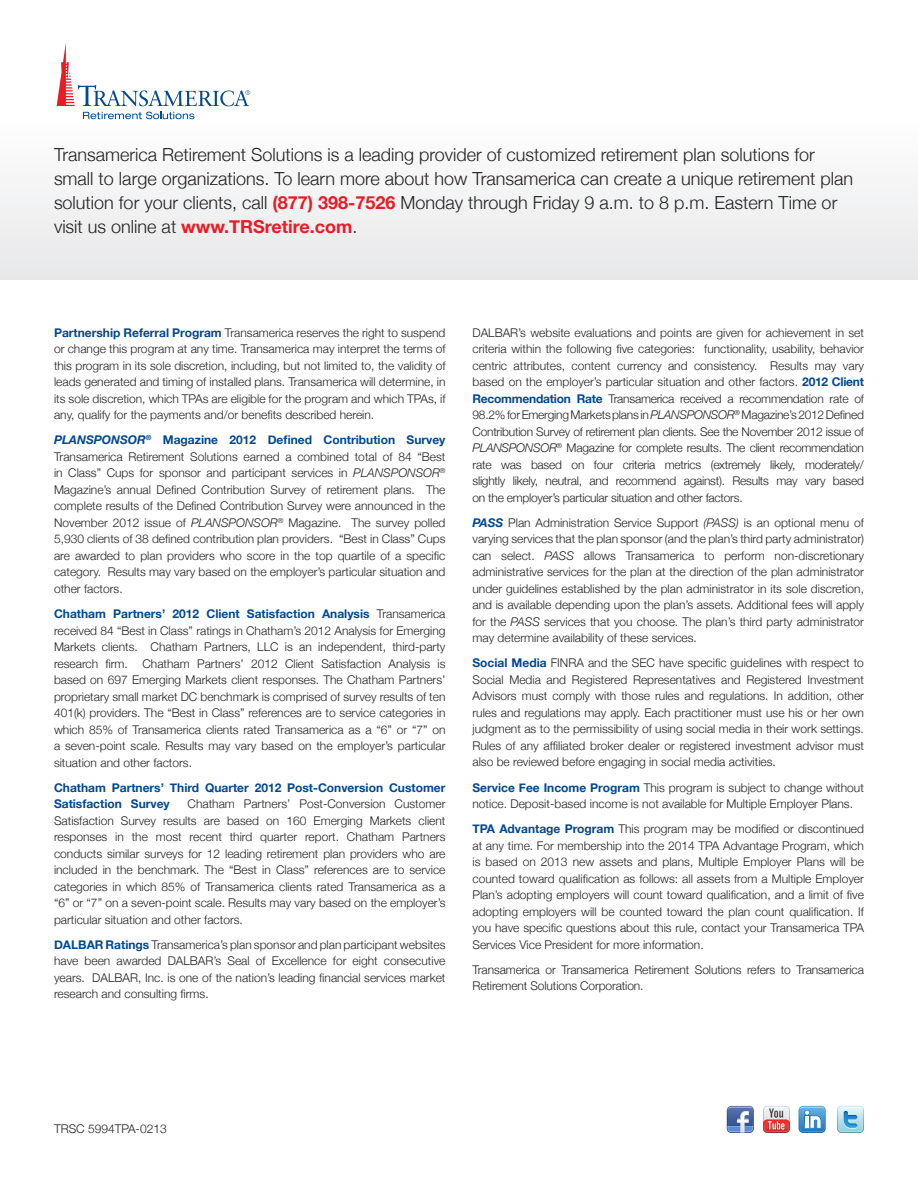
<style>
.page{position:relative;width:918px;height:1188px;background:#fff}
.page>*{position:absolute;margin:0;border:0;box-sizing:border-box;transform-origin:0 0}
.disclosure{font:300 18px/24px "Helvetica Neue";color:#231f20}
.disclosure-2{font:300 12px/16.5px "Helvetica Neue";color:#231f20;text-align:justify}
.disclosure_head{font:300 12px/16.5px "Helvetica Neue";color:#231f20;text-align:justify}
.disclosure-3{font:700 12px/16.5px "Helvetica Neue";color:#014890}
.s1{font-weight:700;color:#e71c25}
.s2{font-weight:700;color:#014890}
.s3{font-weight:700;font-style:italic;color:#014890}
.s4{font-style:italic}
</style>
<div class="page">
<div style="left:0;top:0;width:918px;height:280px;background:linear-gradient(to bottom,#fff,#ebebed)"></div>
<svg style="left:57px;top:44px;width:193px;height:62px"></svg>
<svg style="left:83px;top:112px;width:112px;height:7px"></svg>
<svg style="left:763px;top:1106px;width:27px;height:27px"></svg>
<svg style="left:727px;top:1106px;width:27px;height:27px"></svg>
<svg style="left:799px;top:1106px;width:27px;height:27px"></svg>
<svg style="left:837px;top:1106px;width:27px;height:27px"></svg>
<p class="disclosure" style="left:54px;top:142px;width:801px">Transamerica Retirement Solutions is a leading provider of customized retirement plan solutions for small to large organizations. To learn more about how Transamerica can create a unique retirement plan solution for your clients, call <span class="s1">(877) 398-7526</span> Monday through Friday 9 a.m. to 8 p.m. Eastern Time or visit us online at <span class="s1">www.TRSretire.com</span>.</p>
<p class="disclosure-2" style="left:54px;top:324px;width:393px"><span class="s2">Partnership Referral Program</span> Transamerica reserves the right to suspend or change this program at any time. Transamerica may interpret the terms of this program in its sole discretion, including, but not limited to, the validity of leads generated and timing of installed plans. Transamerica will determine, in its sole discretion, which TPAs are eligible for the program and which TPAs, if any, qualify for the payments and/or benefits described herein.</p>
<p class="disclosure-2" style="left:54px;top:431px;width:393px"><span class="s3">PLANSPONSOR</span><sup>®</sup> <span class="s2">Magazine 2012 Defined Contribution Survey </span>Transamerica Retirement Solutions earned a combined total of 84 “Best in Class” Cups for sponsor and participant services in <span class="s4">PLANSPONSOR</span><sup>® </sup>Magazine’s annual Defined Contribution Survey of retirement plans. The complete results of the Defined Contribution Survey were announced in the November 2012 issue of <span class="s4">PLANSPONSOR</span><sup>®</sup> Magazine. The survey polled 5,930 clients of 38 defined contribution plan providers. “Best in Class” Cups are awarded to plan providers who score in the top quartile of a specific category. Results may vary based on the employer’s particular situation and other factors.</p>
<p class="disclosure-2" style="left:54px;top:605px;width:393px"><span class="s2">Chatham Partners’ 2012 Client Satisfaction Analysis</span> Transamerica received 84 “Best in Class” ratings in Chatham’s 2012 Analysis for Emerging Markets clients. Chatham Partners, LLC is an independent, third-party research firm. Chatham Partners’ 2012 Client Satisfaction Analysis is based on 697 Emerging Markets client responses. The Chatham Partners’ proprietary small market DC benchmark is comprised of survey results of ten 401(k) providers. The “Best in Class” references are to service categories in which 85% of Transamerica clients rated Transamerica as a “6” or “7” on a seven-point scale. Results may vary based on the employer’s particular situation and other factors.</p>
<p class="disclosure-3" style="left:54px;top:779px;width:393px">Chatham Partners’ Third Quarter 2012 Post-Conversion Customer<br>Satisfaction Survey</p>
<p class="disclosure-2" style="left:54px;top:795px;width:393px;text-indent:134px">Chatham Partners’ Post-Conversion Customer Satisfaction Survey results are based on 160 Emerging Markets client responses in the most recent third quarter report. Chatham Partners conducts similar surveys for 12 leading retirement plan providers who are included in the benchmark. The “Best in Class” references are to service categories in which 85% of Transamerica clients rated Transamerica as a “6” or “7” on a seven-point scale. Results may vary based on the employer’s particular situation and other factors.</p>
<p class="disclosure-2" style="left:54px;top:936px;width:393px"><span class="s2">DALBAR Ratings</span> Transamerica’s plan sponsor and plan participant websites have been awarded DALBAR’s Seal of Excellence for eight consecutive years. DALBAR, Inc. is one of the nation’s leading financial services market research and consulting firms.</p>
<p class="disclosure-2" style="left:472px;top:323px;width:393px">DALBAR’s website evaluations and points are given for achievement in set criteria within the following five categories: functionality, usability, behavior centric attributes, content currency and consistency. Results may vary based on the employer’s particular situation and other factors. <span class="s2">2012 Client Recommendation Rate</span> Transamerica received a recommendation rate of 98.2% for Emerging Markets plans in <span class="s4">PLANSPONSOR</span><sup>®</sup> Magazine’s 2012 Defined Contribution Survey of retirement plan clients. See the November 2012 issue of <span class="s4">PLANSPONSOR</span><sup>®</sup> Magazine for complete results. The client recommendation rate was based on four criteria metrics (extremely likely, moderately/ slightly likely, neutral, and recommend against). Results may vary based on the employer’s particular situation and other factors.</p>
<p class="disclosure-2" style="left:472px;top:514px;width:393px"><span class="s3">PASS</span> Plan Administration Service Support <span class="s4">(PASS)</span> is an optional menu of varying services that the plan sponsor (and the plan’s third party administrator) can select. <span class="s4">PASS</span> allows Transamerica to perform non-discretionary administrative services for the plan at the direction of the plan administrator under guidelines established by the plan administrator in its sole discretion, and is available depending upon the plan’s assets. Additional fees will apply for the <span class="s4">PASS</span> services that you choose. The plan’s third party administrator may determine availability of these services.</p>
<p class="disclosure_head" style="left:472px;top:654px;width:393px"><span class="s2">Social Media</span> FINRA and the SEC have specific guidelines with respect to Social Media and Registered Representatives and Registered Investment Advisors must comply with those rules and regulations. In addition, other rules and regulations may apply. Each practitioner must use his or her own judgment as to the permissibility of using social media in their work settings.<br>Rules of any affiliated broker dealer or registered investment advisor must also be reviewed before engaging in social media activities.</p>
<p class="disclosure-2" style="left:472px;top:778px;width:393px"><span class="s2">Service Fee Income Program</span> This program is subject to change without notice. Deposit-based income is not available for Multiple Employer Plans.</p>
<p class="disclosure-2" style="left:472px;top:820px;width:393px"><span class="s2">TPA Advantage Program</span> This program may be modified or discontinued at any time. For membership into the 2014 TPA Advantage Program, which is based on 2013 new assets and plans, Multiple Employer Plans will be counted toward qualification as follows: all assets from a Multiple Employer Plan’s adopting employers will count toward qualification, and a limit of five adopting employers will be counted toward the plan count qualification. If you have specific questions about this rule, contact your Transamerica TPA Services Vice President for more information.</p>
<p class="disclosure-2" style="left:472px;top:961px;width:393px">Transamerica or Transamerica Retirement Solutions refers to Transamerica<br>Retirement Solutions Corporation.</p>
<p class="disclosure-2" style="left:54px;top:1120px;width:114px">TRSC 5994TPA-0213</p>
</div>
